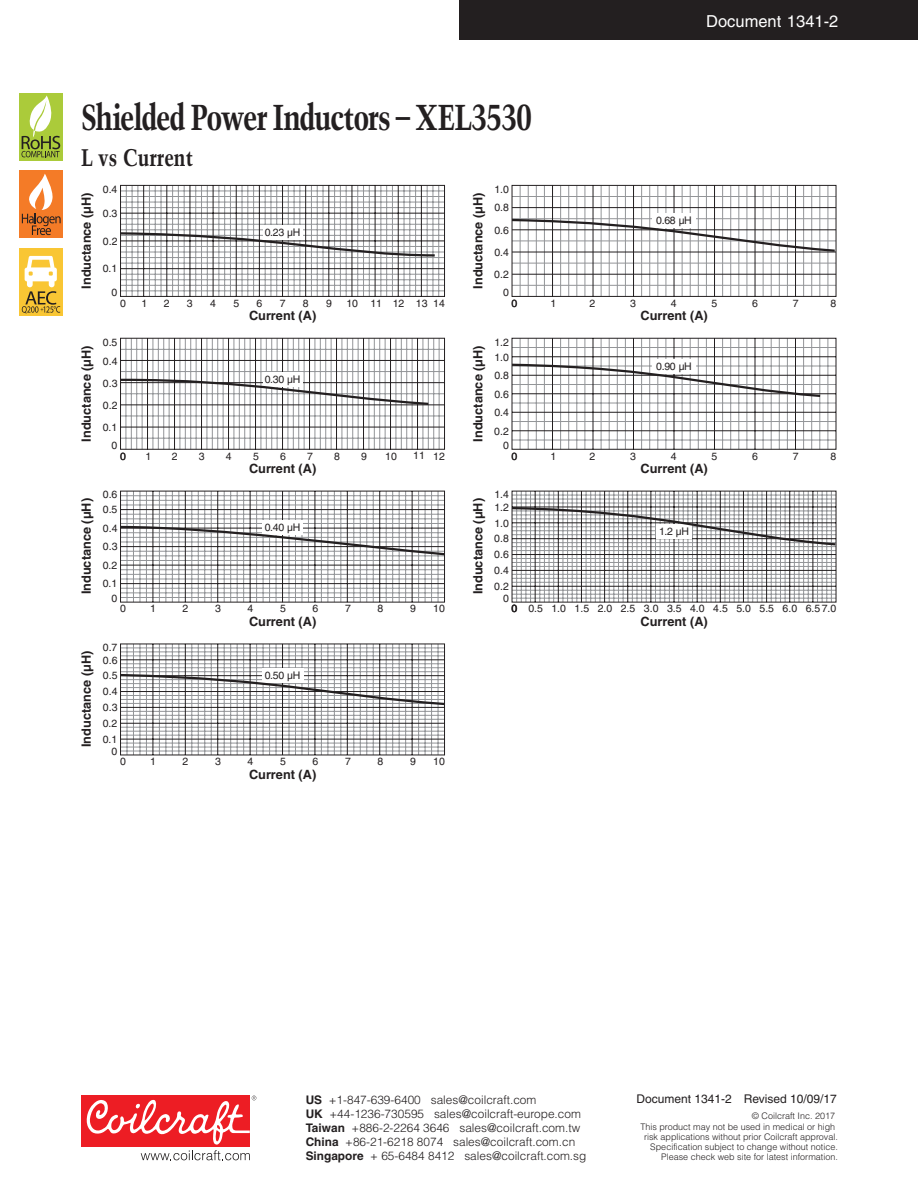
<style>
.page{position:relative;width:918px;height:1188px;background:#fff}
.page>*{position:absolute;margin:0;border:0;box-sizing:border-box;transform-origin:0 0}
.t1{font:700 condensed 36px "Trump Mediaeval";letter-spacing:-.035em;color:#231f20}
.t2{font:700 condensed 24px "Trump Mediaeval";color:#231f20}
.t3{font:16.5px "Helvetica";color:#fff}
.t4{font:700 12.75px "Helvetica";color:#231f20}
.t5{font:12px "Helvetica";color:#231f20}
.t6{font:300 11.85px "Helvetica";color:#231f20}
.t7{font:700 11.85px/14.1px "Helvetica";color:#231f20}
.t8{font:10.5px/17.9px "Helvetica";letter-spacing:-.03em;color:#231f20}
.t9{font:300 9px/9.9px "Helvetica";color:#231f20;text-align:right}
</style>
<div class="page">
<div style="left:459px;top:0;width:459px;height:40px;background:#231f20"></div>
<div style="left:81px;top:1096px;width:169px;height:51px;background:#ed1d24"></div>
<svg style="left:86px;top:1096px;width:170px;height:64px"></svg>
<div style="left:19px;top:248px;width:44px;height:68px;background:#f9c634"></div>
<div style="left:19px;top:93px;width:44px;height:67px;background:#abcb3a"></div>
<svg style="left:22px;top:95px;width:38px;height:62px"></svg>
<div style="left:19px;top:171px;width:44px;height:67px;background:#f47b27"></div>
<svg style="left:22px;top:256px;width:38px;height:57px"></svg>
<svg style="left:22px;top:174px;width:39px;height:61px"></svg>
<svg style="left:120px;top:185px;width:325px;height:112px"></svg>
<svg style="left:120px;top:337px;width:325px;height:113px"></svg>
<svg style="left:120px;top:490px;width:325px;height:113px"></svg>
<svg style="left:120px;top:643px;width:325px;height:113px"></svg>
<svg style="left:511px;top:185px;width:326px;height:112px"></svg>
<svg style="left:511px;top:338px;width:326px;height:112px"></svg>
<svg style="left:511px;top:490px;width:326px;height:113px"></svg>
<h1 class="t1" style="left:81px;top:94px;width:453px">Shielded Power Inductors – XEL3530</h1>
<h2 class="t2" style="left:81px;top:143px;width:113px">L vs Current</h2>
<p class="t4" style="left:79px;top:289px;width:98px;rotate:-90deg">Inductance (µH)</p>
<p class="t8" style="left:103px;top:180px;width:16px">0.4</p>
<p class="t8" style="left:103px;top:204px;width:16px">0.3</p>
<p class="t8" style="left:103px;top:232px;width:16px">0.2</p>
<p class="t8" style="left:103px;top:260px;width:16px">0.1</p>
<p class="t8" style="left:112px;top:284px;width:7px">0</p>
<p class="t8" style="left:265px;top:223px;width:37px">0.23 µH</p>
<p class="t4" style="left:470px;top:289px;width:98px;rotate:-90deg">Inductance (µH)</p>
<p class="t8" style="left:494px;top:180px;width:16px">1.0</p>
<p class="t8" style="left:494px;top:199px;width:16px">0.8</p>
<p class="t8" style="left:494px;top:221px;width:16px">0.6</p>
<p class="t8" style="left:494px;top:243px;width:16px">0.4</p>
<p class="t8" style="left:494px;top:266px;width:16px">0.2</p>
<p class="t8" style="left:503px;top:284px;width:7px">0</p>
<h3 class="t3" style="left:706px;top:11px;width:134px">Document 1341-2</h3>
<p class="t8" style="left:656px;top:211px;width:37px">0.68 µH</p>
<p class="t4" style="left:79px;top:442px;width:98px;rotate:-90deg">Inductance (µH)</p>
<p class="t4" style="left:79px;top:594px;width:98px;rotate:-90deg">Inductance (µH)</p>
<p class="t4" style="left:79px;top:747px;width:98px;rotate:-90deg">Inductance (µH)</p>
<p class="t8" style="left:141px;top:294px;width:7px">1</p>
<p class="t8" style="left:187px;top:294px;width:7px">3</p>
<p class="t8" style="left:210px;top:294px;width:7px">4</p>
<p class="t8" style="left:233px;top:294px;width:7px">5</p>
<p class="t8" style="left:257px;top:294px;width:7px">6</p>
<p class="t8" style="left:280px;top:294px;width:7px">7</p>
<p class="t8" style="left:303px;top:294px;width:7px">8</p>
<p class="t8" style="left:326px;top:294px;width:7px">9</p>
<p class="t8" style="left:346px;top:294px;width:100px">10 11 12 13 14</p>
<p class="t8" style="left:120px;top:294px;width:7px">0</p>
<p class="t8" style="left:164px;top:294px;width:7px">2</p>
<p class="t8" style="left:103px;top:333px;width:16px">0.5</p>
<p class="t8" style="left:103px;top:352px;width:16px">0.4</p>
<p class="t8" style="left:103px;top:374px;width:16px">0.3</p>
<p class="t8" style="left:103px;top:396px;width:16px">0.2</p>
<p class="t8" style="left:103px;top:419px;width:16px">0.1</p>
<p class="t8" style="left:112px;top:436px;width:7px">0</p>
<p class="t4" style="left:249px;top:308px;width:69px">Current (A)</p>
<p class="t8" style="left:265px;top:371px;width:37px">0.30 µH</p>
<p class="t8" style="left:146px;top:447px;width:7px">1</p>
<p class="t8" style="left:199px;top:447px;width:7px">3</p>
<p class="t8" style="left:226px;top:447px;width:7px">4</p>
<p class="t8" style="left:253px;top:447px;width:7px">5</p>
<p class="t8" style="left:280px;top:447px;width:7px">6</p>
<p class="t8" style="left:307px;top:447px;width:7px">7</p>
<p class="t8" style="left:334px;top:447px;width:7px">8</p>
<p class="t8" style="left:361px;top:447px;width:7px">9</p>
<p class="t8" style="left:385px;top:447px;width:13px">10</p>
<p class="t8" style="left:413px;top:447px;width:33px">11 12</p>
<p class="t8" style="left:120px;top:447px;width:7px">0</p>
<p class="t8" style="left:172px;top:447px;width:7px">2</p>
<p class="t8" style="left:103px;top:487px;width:16px;line-height:14.7px">0.6<br>0.5</p>
<p class="t8" style="left:103px;top:520px;width:16px">0.4<br>0.3</p>
<p class="t8" style="left:103px;top:557px;width:16px">0.2<br>0.1</p>
<p class="t8" style="left:112px;top:589px;width:7px">0</p>
<p class="t4" style="left:249px;top:461px;width:69px">Current (A)</p>
<p class="t8" style="left:265px;top:519px;width:37px">0.40 µH</p>
<p class="t8" style="left:120px;top:600px;width:7px">0</p>
<p class="t8" style="left:150px;top:600px;width:7px">1</p>
<p class="t8" style="left:182px;top:600px;width:7px">2</p>
<p class="t8" style="left:215px;top:600px;width:7px">3</p>
<p class="t8" style="left:248px;top:600px;width:7px">4</p>
<p class="t8" style="left:345px;top:600px;width:7px">7</p>
<p class="t8" style="left:280px;top:600px;width:7px">5</p>
<p class="t8" style="left:313px;top:600px;width:7px">6</p>
<p class="t8" style="left:378px;top:600px;width:7px">8</p>
<p class="t8" style="left:410px;top:600px;width:7px">9</p>
<p class="t8" style="left:433px;top:600px;width:13px">10</p>
<p class="t8" style="left:103px;top:639px;width:16px">0.7</p>
<p class="t8" style="left:103px;top:651px;width:16px">0.6</p>
<p class="t8" style="left:103px;top:667px;width:16px">0.5</p>
<p class="t8" style="left:103px;top:683px;width:16px">0.4</p>
<p class="t8" style="left:103px;top:698px;width:16px">0.3</p>
<p class="t8" style="left:103px;top:715px;width:16px;line-height:15.8px">0.2<br>0.1</p>
<p class="t8" style="left:112px;top:742px;width:7px">0</p>
<p class="t4" style="left:249px;top:614px;width:69px">Current (A)</p>
<p class="t8" style="left:265px;top:666px;width:37px">0.50 µH</p>
<p class="t8" style="left:120px;top:753px;width:7px">0</p>
<p class="t8" style="left:150px;top:753px;width:7px">1</p>
<p class="t8" style="left:182px;top:753px;width:7px">2</p>
<p class="t8" style="left:215px;top:753px;width:7px">3</p>
<p class="t8" style="left:248px;top:753px;width:7px">4</p>
<p class="t8" style="left:345px;top:753px;width:7px">7</p>
<p class="t8" style="left:280px;top:753px;width:7px">5</p>
<p class="t8" style="left:313px;top:753px;width:7px">6</p>
<p class="t8" style="left:378px;top:753px;width:7px">8</p>
<p class="t8" style="left:410px;top:753px;width:7px">9</p>
<p class="t8" style="left:433px;top:753px;width:13px">10</p>
<p class="t4" style="left:249px;top:767px;width:69px">Current (A)</p>
<p class="t4" style="left:470px;top:442px;width:98px;rotate:-90deg">Inductance (µH)</p>
<p class="t4" style="left:470px;top:594px;width:98px;rotate:-90deg">Inductance (µH)</p>
<p class="t8" style="left:512px;top:294px;width:7px">0</p>
<p class="t8" style="left:550px;top:294px;width:7px">1</p>
<p class="t8" style="left:589px;top:294px;width:7px">2</p>
<p class="t8" style="left:630px;top:294px;width:7px">3</p>
<p class="t8" style="left:671px;top:294px;width:7px">4</p>
<p class="t8" style="left:793px;top:294px;width:7px">7</p>
<p class="t8" style="left:711px;top:294px;width:7px">5</p>
<p class="t8" style="left:752px;top:294px;width:7px">6</p>
<p class="t8" style="left:831px;top:294px;width:7px">8</p>
<p class="t8" style="left:494px;top:333px;width:16px">1.2</p>
<p class="t8" style="left:494px;top:348px;width:16px">1.0</p>
<p class="t8" style="left:494px;top:367px;width:16px">0.8</p>
<p class="t8" style="left:494px;top:385px;width:16px">0.6</p>
<p class="t8" style="left:494px;top:404px;width:16px">0.4</p>
<p class="t8" style="left:494px;top:422px;width:16px">0.2</p>
<p class="t8" style="left:503px;top:436px;width:7px">0</p>
<p class="t4" style="left:641px;top:308px;width:69px">Current (A)</p>
<p class="t8" style="left:656px;top:357px;width:37px">0.90 µH</p>
<p class="t8" style="left:512px;top:447px;width:7px">0</p>
<p class="t8" style="left:550px;top:447px;width:7px">1</p>
<p class="t8" style="left:589px;top:447px;width:7px">2</p>
<p class="t8" style="left:630px;top:447px;width:7px">3</p>
<p class="t8" style="left:671px;top:447px;width:7px">4</p>
<p class="t8" style="left:793px;top:447px;width:7px">7</p>
<p class="t8" style="left:711px;top:447px;width:7px">5</p>
<p class="t8" style="left:752px;top:447px;width:7px">6</p>
<p class="t8" style="left:831px;top:447px;width:7px">8</p>
<p class="t8" style="left:494px;top:486px;width:16px">1.4</p>
<p class="t8" style="left:494px;top:498px;width:16px">1.2</p>
<p class="t8" style="left:494px;top:514px;width:16px">1.0</p>
<p class="t8" style="left:494px;top:530px;width:16px">0.8</p>
<p class="t8" style="left:494px;top:577px;width:16px">0.2</p>
<p class="t8" style="left:494px;top:546px;width:16px">0.6</p>
<p class="t8" style="left:494px;top:561px;width:16px">0.4</p>
<p class="t8" style="left:503px;top:589px;width:7px">0</p>
<p class="t4" style="left:641px;top:461px;width:69px">Current (A)</p>
<p class="t8" style="left:659px;top:522px;width:32px">1.2 µH</p>
<p class="t8" style="left:512px;top:600px;width:326px">0 0.5 1.0 1.5 2.0 2.5 3.0 3.5 4.0 4.5 5.0 5.5 6.0 6.57.0</p>
<p class="t4" style="left:641px;top:614px;width:69px">Current (A)</p>
<p class="t6" style="left:329px;top:1092px;width:209px">+1-847-639-6400 sales@coilcraft.com</p>
<p class="t6" style="left:329px;top:1106px;width:253px">+44-1236-730595 sales@coilcraft-europe.com</p>
<p class="t6" style="left:352px;top:1121px;width:230px">+886-2-2264 3646 sales@coilcraft.com.tw</p>
<p class="t6" style="left:345px;top:1135px;width:232px">+86-21-6218 8074 sales@coilcraft.com.cn</p>
<p class="t6" style="left:370px;top:1149px;width:218px">+ 65-6484 8412 sales@coilcraft.com.sg</p>
<p class="t7" style="left:306px;top:1093px;width:59px">US<br>UK<br>Taiwan<br>China<br>Singapore</p>
<p class="t5" style="left:637px;top:1092px;width:202px">Document 1341-2 Revised 10/09/17</p>
<p class="t9" style="left:640px;top:1110px;width:196px;line-height:11.4px">© Coilcraft Inc. 2017<br>This product may not be used in medical or high</p>
<p class="t9" style="left:644px;top:1132px;width:195px">risk applications without prior Coilcraft approval.<br>Specification subject to change without notice.<br>Please check web site for latest information.</p>
</div>
